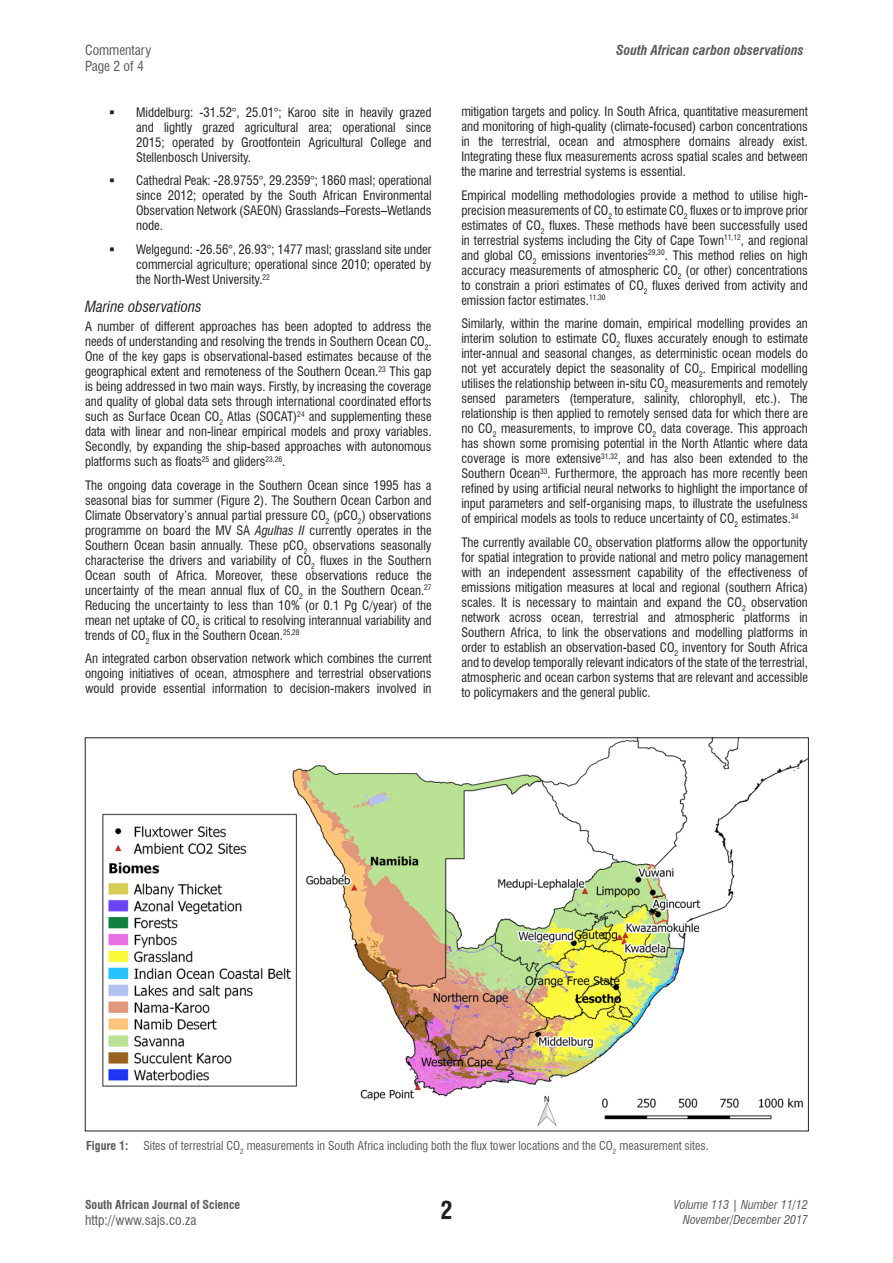
<style>
.page{position:relative;width:893px;height:1263px;background:#fff}
.page>*{position:absolute;margin:0;border:0;box-sizing:border-box;transform-origin:0 0}
.t1{font:700 condensed 24px "Swiss 721 BT";color:#231f20}
.Heading_2{font:italic condensed 15px "Swiss 721 BT";color:#231f20}
.HEADER_top{font:condensed 13.5px "Swiss 721 BT";color:#57585a}
.HEADER_top-2{font:italic 700 condensed 13.5px "Swiss 721 BT";color:#57585a}
.BODY{font:condensed 12.75px/15px "Swiss 721 BT";color:#231f20;text-align:justify}
.FIG_caption{font:condensed 12px "Swiss 721 BT";color:#57585a}
.t2{font:italic condensed 12px/14.4px "Swiss 721 BT";color:#57585a;text-align:right}
.FIG_caption-2{font:700 condensed 12px "Swiss 721 BT";color:#57585a}
.s1{font-style:italic}
</style>
<div class="page">
<img style="left:102px;top:740px;width:705px;height:386px">
<p class="HEADER_top" style="left:85px;top:42px;width:68px">Commentary</p>
<p class="HEADER_top-2" style="left:616px;top:42px;width:189px">South African carbon observations</p>
<p class="HEADER_top" style="left:85px;top:58px;width:60px">Page 2 of 4</p>
<p class="BODY" style="left:136px;top:105px;width:297px">Middelburg: -31.52°, 25.01°; Karoo site in heavily grazed and lightly grazed agricultural area; operational since 2015; operated by Grootfontein Agricultural College and Stellenbosch University.</p>
<p class="BODY" style="left:136px;top:173px;width:297px">Cathedral Peak: -28.9755°, 29.2359°; 1860 masl; operational since 2012; operated by the South African Environmental Observation Network (SAEON) Grasslands–Forests–Wetlands node.</p>
<p class="BODY" style="left:136px;top:242px;width:297px">Welgegund: -26.56°, 26.93°; 1477 masl; grassland site under commercial agriculture; operational since 2010; operated by the North-West University.<sup>22</sup></p>
<p class="Heading_2" style="left:85px;top:297px;width:118px">Marine observations</p>
<p class="BODY" style="left:85px;top:319px;width:348px">A number of different approaches has been adopted to address the needs of understanding and resolving the trends in Southern Ocean CO<sub>2</sub>.<br>One of the key gaps is observational-based estimates because of the geographical extent and remoteness of the Southern Ocean.<sup>23</sup> This gap is being addressed in two main ways. Firstly, by increasing the coverage and quality of global data sets through international coordinated efforts such as Surface Ocean CO<sub>2</sub> Atlas (SOCAT)<sup>24</sup> and supplementing these data with linear and non-linear empirical models and proxy variables.<br>Secondly, by expanding the ship-based approaches with autonomous platforms such as floats<sup>25</sup> and gliders<sup>23,26</sup>.</p>
<p class="BODY" style="left:85px;top:477px;width:348px">The ongoing data coverage in the Southern Ocean since 1995 has a seasonal bias for summer (Figure 2). The Southern Ocean Carbon and Climate Observatory’s annual partial pressure CO<sub>2</sub> (pCO<sub>2</sub>) observations programme on board the MV SA <span class="s1">Agulhas II</span> currently operates in the Southern Ocean basin annually. These pCO<sub>2</sub> observations seasonally characterise the drivers and variability of CO<sub>2</sub> fluxes in the Southern Ocean south of Africa. Moreover, these observations reduce the uncertainty of the mean annual flux of CO<sub>2</sub> in the Southern Ocean.<sup>27<br></sup>Reducing the uncertainty to less than 10% (or 0.1 Pg C/year) of the mean net uptake of CO<sub>2</sub> is critical to resolving interannual variability and trends of CO<sub>2</sub> flux in the Southern Ocean.<sup>25,28</sup></p>
<p class="BODY" style="left:85px;top:651px;width:348px">An integrated carbon observation network which combines the current ongoing initiatives of ocean, atmosphere and terrestrial observations would provide essential information to decision-makers involved in</p>
<p class="BODY" style="left:461px;top:104px;width:348px">mitigation targets and policy. In South Africa, quantitative measurement and monitoring of high-quality (climate-focused) carbon concentrations in the terrestrial, ocean and atmosphere domains already exist.<br>Integrating these flux measurements across spatial scales and between the marine and terrestrial systems is essential.</p>
<p class="BODY" style="left:461px;top:187px;width:348px">Empirical modelling methodologies provide a method to utilise high&shy;precision measurements of CO<sub>2</sub> to estimate CO<sub>2</sub> fluxes or to improve prior estimates of CO<sub>2</sub> fluxes. These methods have been successfully used in terrestrial systems including the City of Cape Town<sup>11,12</sup>, and regional and global CO<sub>2</sub> emissions inventories<sup>29,30</sup>. This method relies on high accuracy measurements of atmospheric CO<sub>2</sub> (or other) concentrations to constrain a priori estimates of CO<sub>2</sub> fluxes derived from activity and emission factor estimates.<sup>11,30</sup></p>
<p class="BODY" style="left:461px;top:316px;width:348px">Similarly, within the marine domain, empirical modelling provides an interim solution to estimate CO<sub>2</sub> fluxes accurately enough to estimate inter-annual and seasonal changes, as deterministic ocean models do not yet accurately depict the seasonality of CO<sub>2</sub>. Empirical modelling utilises the relationship between in-situ CO<sub>2</sub> measurements and remotely sensed parameters (temperature, salinity, chlorophyll, etc.). The relationship is then applied to remotely sensed data for which there are no CO<sub>2</sub> measurements, to improve CO<sub>2</sub> data coverage. This approach has shown some promising potential in the North Atlantic where data coverage is more extensive<sup>31,32</sup>, and has also been extended to the Southern Ocean<sup>33</sup>. Furthermore, the approach has more recently been refined by using artificial neural networks to highlight the importance of input parameters and self-organising maps, to illustrate the usefulness of empirical models as tools to reduce uncertainty of CO<sub>2</sub> estimates.<sup>34</sup></p>
<p class="BODY" style="left:461px;top:534px;width:348px">The currently available CO<sub>2</sub> observation platforms allow the opportunity for spatial integration to provide national and metro policy management with an independent assessment capability of the effectiveness of emissions mitigation measures at local and regional (southern Africa) scales. It is necessary to maintain and expand the CO<sub>2</sub> observation network across ocean, terrestrial and atmospheric platforms in Southern Africa, to link the observations and modelling platforms in order to establish an observation-based CO<sub>2</sub> inventory for South Africa and to develop temporally relevant indicators of the state of the terrestrial, atmospheric and ocean carbon systems that are relevant and accessible to policymakers and the general public.</p>
<p class="FIG_caption-2" style="left:86px;top:1139px;width:44px">Figure 1:</p>
<p class="FIG_caption" style="left:144px;top:1139px;width:567px">Sites of terrestrial CO<sub>2</sub> measurements in South Africa including both the flux tower locations and the CO<sub>2</sub> measurement sites.</p>
<p class="FIG_caption-2" style="left:85px;top:1197px;width:157px">South African Journal of Science</p>
<p class="HEADER_top" style="left:85px;top:1212px;width:113px">http://www.sajs.co.za</p>
<p class="t1" style="left:440px;top:1195px;width:13px">2</p>
<p class="t2" style="left:674px;top:1198px;width:136px">Volume 113 | Number 11/12<br>November/December 2017</p>
</div>
